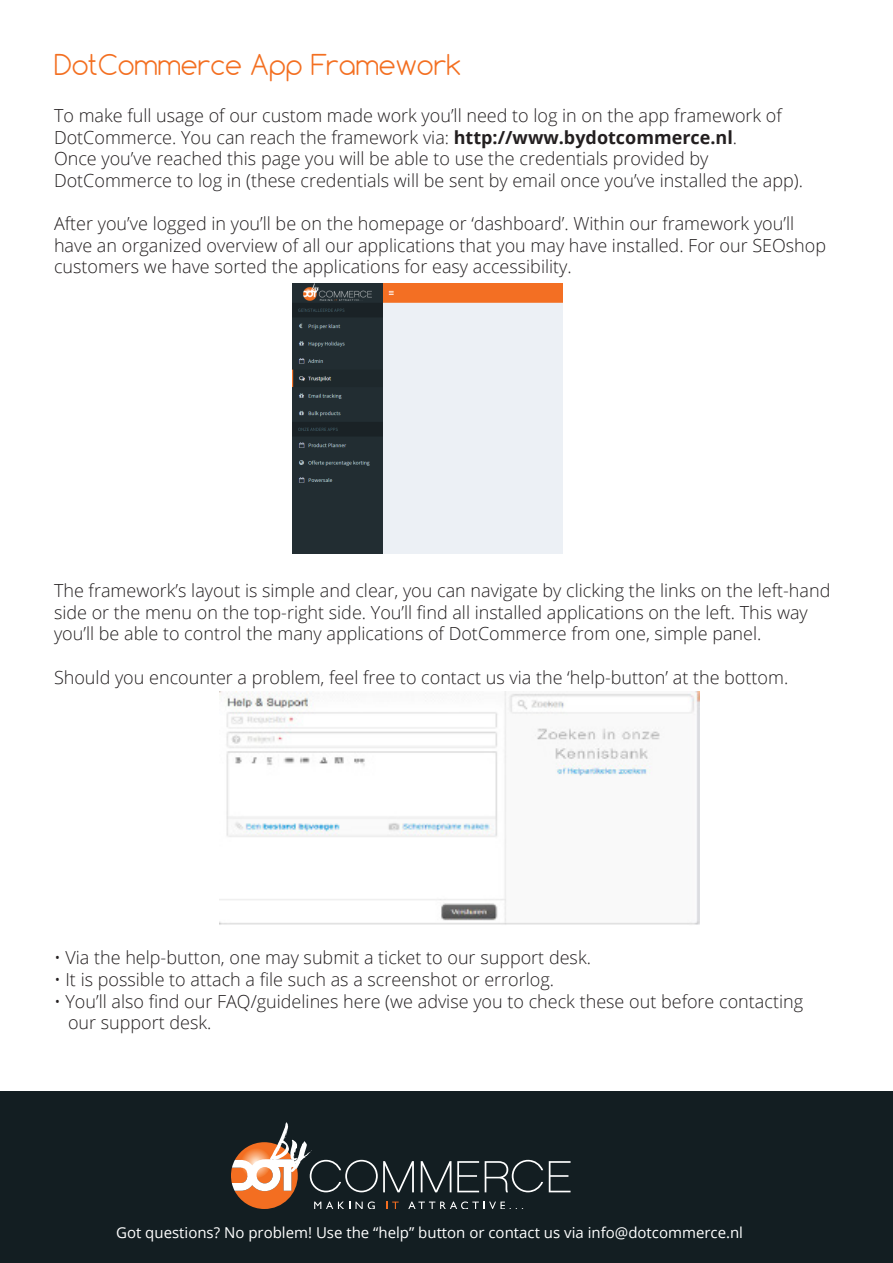
<style>
.page{position:relative;width:893px;height:1263px;background:#fff}
.page>*{position:absolute;margin:0;border:0;box-sizing:border-box;transform-origin:0 0}
.t1{font:51.45px "Art Brewery";color:#fff}
.t2{font:300 27px "Comfortaa";color:#f36f21}
.t3{font:300 18px/21.6px "Open Sans";color:#231f20}
.t4{font:15px "Open Sans";color:#fff}
.s1{font-weight:700}
</style>
<div class="page">
<div style="left:0;top:1091px;width:893px;height:172px;background:#131e22"></div>
<img style="left:219px;top:692px;width:481px;height:233px">
<svg style="left:314px;top:1201px;width:61px;height:8px"></svg>
<svg style="left:387px;top:1201px;width:12px;height:8px"></svg>
<svg style="left:408px;top:1201px;width:115px;height:8px"></svg>
<svg style="left:310px;top:1160px;width:104px;height:32px"></svg>
<svg style="left:421px;top:1161px;width:30px;height:31px"></svg>
<svg style="left:457px;top:1161px;width:22px;height:31px"></svg>
<svg style="left:485px;top:1160px;width:58px;height:32px"></svg>
<svg style="left:549px;top:1161px;width:22px;height:31px"></svg>
<svg style="left:231px;top:1142px;width:67px;height:67px"></svg>
<img style="left:292px;top:283px;width:271px;height:270px">
<p class="t2" style="left:54px;top:48px;width:409px">DotCommerce App Framework</p>
<p class="t3" style="left:54px;top:104px;width:751px">To make full usage of our custom made work you’ll need to log in on the app framework of DotCommerce. You can reach the framework via: <span class="s1">http://www.bydotcommerce.nl</span>.<br>Once you’ve reached this page you will be able to use the credentials provided by DotCommerce to log in (these credentials will be sent by email once you’ve installed the app).</p>
<p class="t3" style="left:54px;top:212px;width:742px">After you’ve logged in you’ll be on the homepage or ‘dashboard’. Within our framework you’ll</p>
<p class="t3" style="left:54px;top:234px;width:774px">have an organized overview of all our applications that you may have installed. For our SEOshop customers we have sorted the applications for easy accessibility.</p>
<p class="t3" style="left:54px;top:579px;width:778px">The framework’s layout is simple and clear, you can navigate by clicking the links on the left-hand</p>
<p class="t3" style="left:54px;top:601px;width:755px">side or the menu on the top-right side. You’ll find all installed applications on the left. This way</p>
<p class="t3" style="left:54px;top:622px;width:709px">you’ll be able to control the many applications of DotCommerce from one, simple panel.</p>
<p class="t3" style="left:54px;top:666px;width:736px">Should you encounter a problem, feel free to contact us via the ‘help-button’ at the bottom.</p>
<p class="t3" style="left:54px;top:946px;width:538px">• Via the help-button, one may submit a ticket to our support desk.</p>
<p class="t3" style="left:54px;top:968px;width:502px">• It is possible to attach a file such as a screenshot or errorlog.</p>
<p class="t3" style="left:68px;top:990px;width:737px;text-indent:-14px">• You’ll also find our FAQ/guidelines here (we advise you to check these out before contacting our support desk.</p>
<p class="t1" style="left:274px;top:1122px;width:37px">by</p>
<p class="t4" style="left:116px;top:1222px;width:628px">Got questions? No problem! Use the “help” button or contact us via info@dotcommerce.nl</p>
</div>
